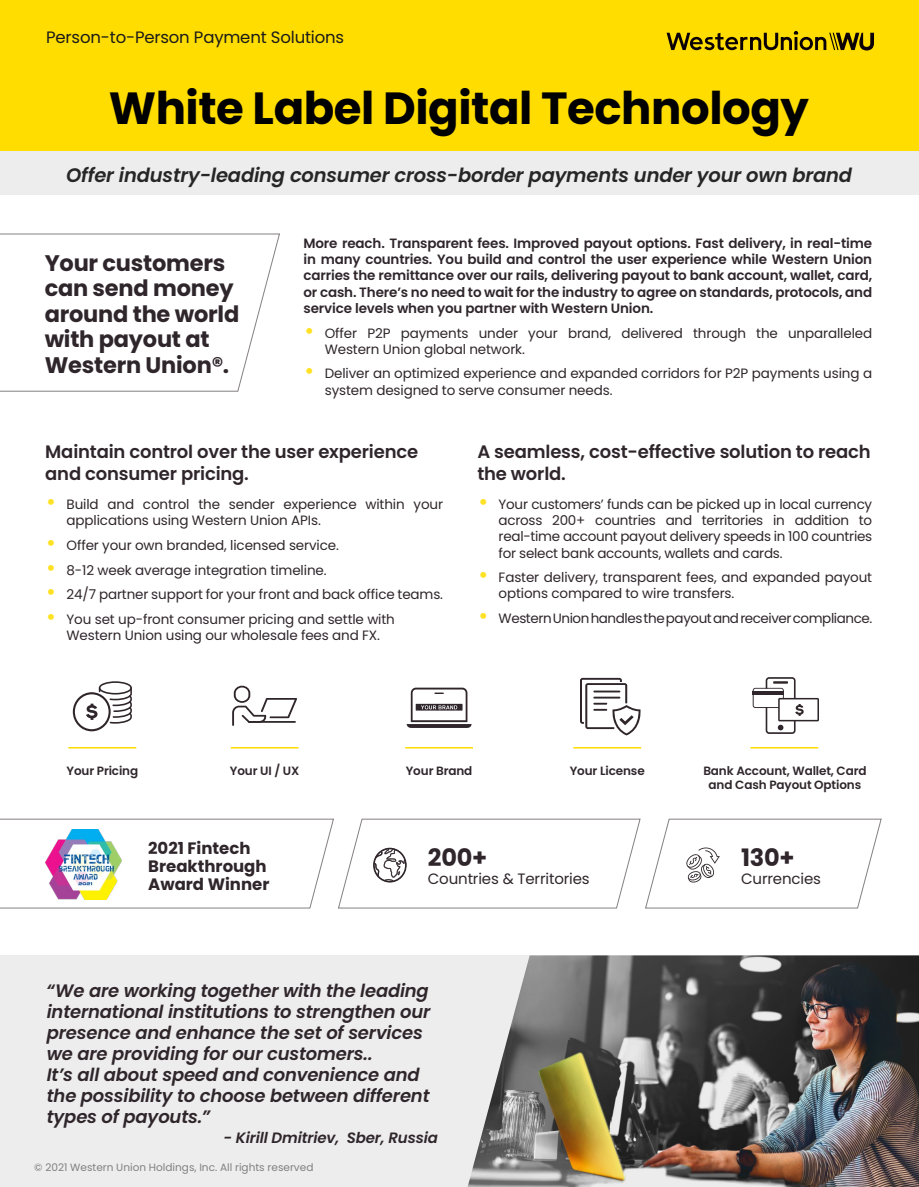
<style>
.page{position:relative;width:919px;height:1187px;background:#fff}
.page>*{position:absolute;margin:0;border:0;box-sizing:border-box;transform-origin:0 0}
.t1{font:700 45px "Poppins";letter-spacing:-.01em;color:#000}
.t2{font:700 24px "Poppins";letter-spacing:-.01em;color:#2f262b}
.t3{font:700 22.5px/25.5px "Poppins";letter-spacing:-.01em;color:#2f262b}
.t4{font:italic 600 19.5px "Poppins";letter-spacing:-.01em;color:#262626}
.t5{font:italic 600 18px/21px "Poppins";letter-spacing:-.01em;color:#2f262b}
.t6{font:600 18px/21.6px "Poppins";letter-spacing:-.01em;color:#2f262b}
.t7{font:700 16.5px/18px "Poppins";color:#2f262b}
.t8{font:16.5px "Poppins";letter-spacing:-.01em;color:#1a1a1a}
.t9{font:15px "Poppins";letter-spacing:-.01em;color:#2f262b}
.t10{font:italic 600 15px "Poppins";letter-spacing:-.01em;color:#2f262b}
.t11{font:13.5px/16.2px "Poppins";letter-spacing:-.01em;color:#2f262b}
.t12{font:600 13.5px/16.2px "Poppins";letter-spacing:-.01em;color:#2f262b;text-align:justify}
.t13{font:13.5px "Poppins";letter-spacing:-.03em;color:#2f262b}
.t14{font:600 12px/14.4px "Poppins";letter-spacing:-.01em;color:#2f262b;text-align:center}
.t15{font:10.5px "Poppins";color:#808080}
.s1{font-family:"Century Gothic Pro";font-size:19.5px;color:#ffe226}
</style>
<div class="page">
<div style="left:0;top:955px;width:918px;height:231px;background:#eeeded"></div>
<div style="left:0;top:138px;width:918px;height:57px;background:#eeeded"></div>
<div style="left:0;top:0;width:918px;height:150px;background:#fd0"></div>
<svg style="left:666px;top:31px;width:207px;height:19px"></svg>
<hr style="left:68px;top:747px;width:68px;height:1px;background:#fd0">
<hr style="left:231px;top:747px;width:67px;height:1px;background:#fd0">
<hr style="left:405px;top:747px;width:68px;height:1px;background:#fd0">
<hr style="left:573px;top:747px;width:68px;height:1px;background:#fd0">
<hr style="left:750px;top:747px;width:68px;height:1px;background:#fd0">
<svg style="left:232px;top:685px;width:65px;height:40px"></svg>
<svg style="left:406px;top:687px;width:65px;height:41px"></svg>
<svg style="left:580px;top:677px;width:60px;height:58px"></svg>
<svg style="left:752px;top:677px;width:66px;height:56px"></svg>
<svg style="left:73px;top:681px;width:59px;height:50px"></svg>
<img style="left:468px;top:955px;width:450px;height:231px">
<svg style="left:0;top:233px;width:280px;height:158px"></svg>
<svg style="left:0;top:818px;width:881px;height:90px"></svg>
<p class="t8" style="left:46px;top:27px;width:299px">Person-to-Person Payment Solutions</p>
<h1 class="t1" style="left:109px;top:82px;width:701px">White Label Digital Technology</h1>
<h3 class="t4" style="left:66px;top:164px;width:787px">Offer industry-leading consumer cross-border payments under your own brand</h3>
<h3 class="t3" style="left:45px;top:250px;width:196px">Your customers can send money around the world with payout at<br>Western Union®.</h3>
<p class="t12" style="left:303px;top:235px;width:570px">More reach. Transparent fees. Improved payout options. Fast delivery, in real-time in many countries. You build and control the user experience while Western Union carries the remittance over our rails, delivering payout to bank account, wallet, card, or cash. There’s no need to wait for the industry to agree on standards, protocols, and service levels when you partner with Western Union.</p>
<p class="t11" style="left:325px;top:325px;width:549px;text-indent:-21px"><span class="s1">•</span> Offer P2P payments under your brand, delivered through the unparalleled<br>Western Union global network.</p>
<p class="t11" style="left:325px;top:365px;width:549px;text-indent:-21px"><span class="s1">•</span> Deliver an optimized experience and expanded corridors for P2P payments using a system designed to serve consumer needs.</p>
<h3 class="t6" style="left:45px;top:441px;width:374px">Maintain control over the user experience and consumer pricing.</h3>
<p class="t11" style="left:67px;top:496px;width:378px;text-indent:-21px"><span class="s1">•</span> Build and control the sender experience within your applications using Western Union APIs.</p>
<p class="t11" style="left:45px;top:537px;width:295px"><span class="s1">•</span> Offer your own branded, licensed service.</p>
<p class="t11" style="left:45px;top:561px;width:283px"><span class="s1">•</span> 8-12 week average integration timeline.</p>
<p class="t11" style="left:45px;top:586px;width:399px"><span class="s1">•</span> 24/7 partner support for your front and back office teams.</p>
<p class="t11" style="left:45px;top:611px;width:351px;text-align:center"><span class="s1">•</span> You set up-front consumer pricing and settle with<br>Western Union using our wholesale fees and FX.</p>
<h3 class="t6" style="left:477px;top:441px;width:395px">A seamless, cost-effective solution to reach the world.</h3>
<p class="t11" style="left:498px;top:496px;width:375px;text-align:justify;text-indent:-21px"><span class="s1">•</span> Your customers’ funds can be picked up in local currency across 200+ countries and territories in addition to real-time account payout delivery speeds in 100 countries for select bank accounts, wallets and cards.</p>
<p class="t11" style="left:498px;top:569px;width:375px;text-indent:-21px"><span class="s1">•</span> Faster delivery, transparent fees, and expanded payout options compared to wire transfers.</p>
<p class="t13" style="left:477px;top:610px;width:396px"><span class="s1">•</span> Western Union handles the payout and receiver compliance.</p>
<p class="t14" style="left:66px;top:763px;width:73px">Your Pricing</p>
<p class="t14" style="left:230px;top:763px;width:71px">Your UI / UX</p>
<p class="t14" style="left:406px;top:763px;width:68px">Your Brand</p>
<p class="t14" style="left:569px;top:763px;width:76px">Your License</p>
<p class="t14" style="left:703px;top:763px;width:165px">Bank Account, Wallet, Card and Cash Payout Options</p>
<p class="t7" style="left:148px;top:839px;width:123px">2021 Fintech<br>Breakthrough<br>Award Winner</p>
<h2 class="t2" style="left:741px;top:843px;width:55px">130+</h2>
<h2 class="t2" style="left:428px;top:843px;width:61px">200+</h2>
<p class="t9" style="left:428px;top:869px;width:163px">Countries &amp; Territories</p>
<p class="t9" style="left:741px;top:869px;width:81px">Currencies</p>
<p class="t5" style="left:47px;top:980px;width:385px">“We are working together with the leading international institutions to strengthen our presence and enhance the set of services we are providing for our customers..<br>It’s all about speed and convenience and the possibility to choose between different types of payouts.”</p>
<p class="t10" style="left:223px;top:1129px;width:216px">- Kirill Dmitriev, Sber, Russia</p>
<p class="t15" style="left:34px;top:1161px;width:281px">© 2021 Western Union Holdings, Inc. All rights reserved</p>
</div>
